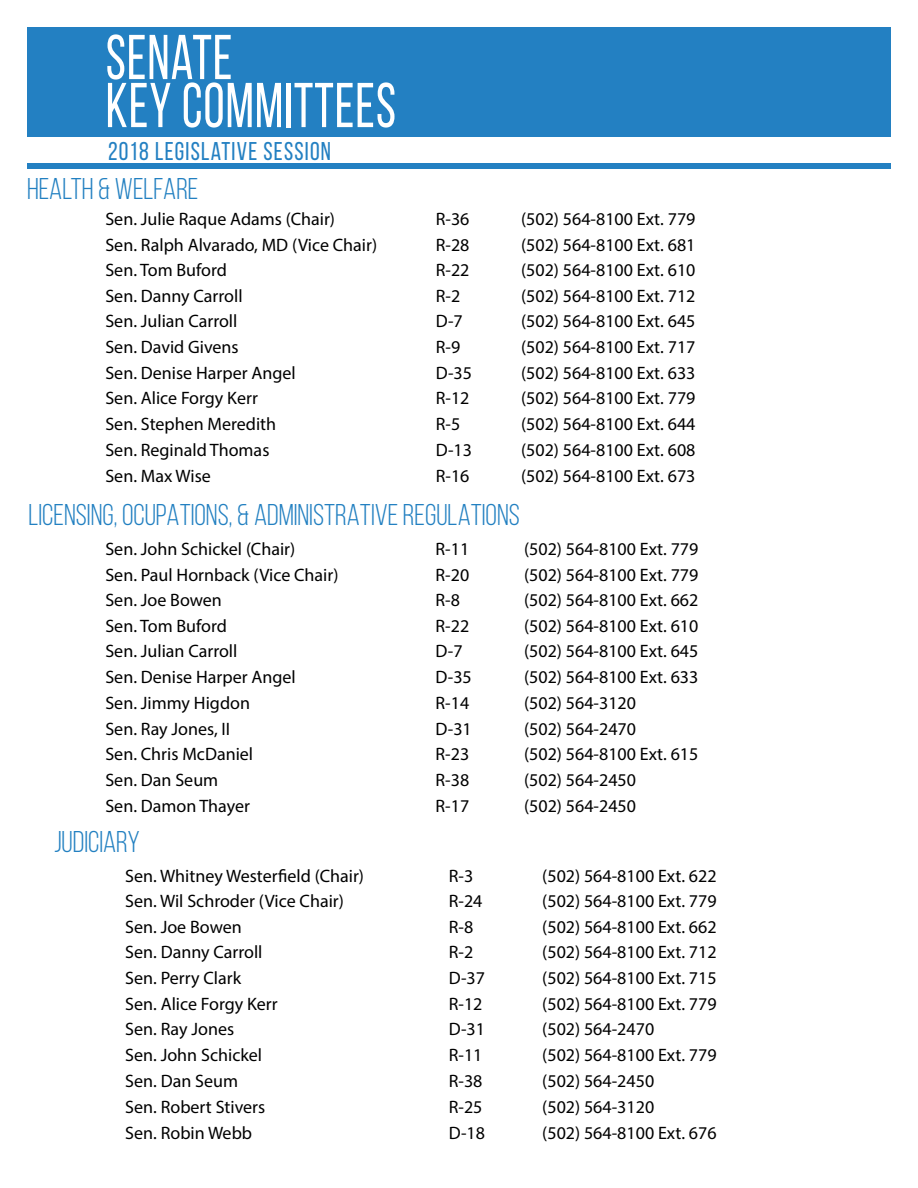
<style>
.page{position:relative;width:918px;height:1188px;background:#fff}
.page>*{position:absolute;margin:0;border:0;box-sizing:border-box;transform-origin:0 0}
.t1{font:63.15px/48px "Bebas Neue";letter-spacing:.02em;color:#fff;scale:.85 1}
.t2{font:30px "Bebas Neue";color:#2280c1}
.t3{font:25.65px "Bebas Neue";letter-spacing:.05em;color:#2380c2;scale:.96 1}
.t4{font:18px "Myriad Pro";color:#000}
</style>
<div class="page">
<div style="left:27px;top:27px;width:864px;height:141px;background:#2380c2"></div>
<div style="left:19px;top:137px;width:873px;height:25px;background:#fff"></div>
<h1 class="t1" style="left:106px;top:33px;width:343px">SENATE<br>KEY COMMITTEES</h1>
<h3 class="t3" style="left:108px;top:137px;width:234px">2018 LEGISLATIVE SESSION</h3>
<h2 class="t2" style="left:27px;top:173px;width:173px">HEALTH &amp; WELFARE</h2>
<p class="t4" style="left:105px;top:208px;width:231px">Sen. Julie Raque Adams (Chair)</p>
<p class="t4" style="left:436px;top:208px;width:35px">R-36</p>
<p class="t4" style="left:521px;top:208px;width:176px">(502) 564-8100 Ext. 779</p>
<p class="t4" style="left:105px;top:234px;width:273px">Sen. Ralph Alvarado, MD (Vice Chair)</p>
<p class="t4" style="left:436px;top:234px;width:35px">R-28</p>
<p class="t4" style="left:521px;top:234px;width:176px">(502) 564-8100 Ext. 681</p>
<p class="t4" style="left:105px;top:259px;width:123px">Sen. Tom Buford</p>
<p class="t4" style="left:436px;top:259px;width:35px">R-22</p>
<p class="t4" style="left:521px;top:259px;width:176px">(502) 564-8100 Ext. 610</p>
<p class="t4" style="left:105px;top:285px;width:139px">Sen. Danny Carroll</p>
<p class="t4" style="left:436px;top:285px;width:26px">R-2</p>
<p class="t4" style="left:521px;top:285px;width:176px">(502) 564-8100 Ext. 712</p>
<p class="t4" style="left:105px;top:310px;width:134px">Sen. Julian Carroll</p>
<p class="t4" style="left:436px;top:310px;width:28px">D-7</p>
<p class="t4" style="left:521px;top:310px;width:176px">(502) 564-8100 Ext. 645</p>
<p class="t4" style="left:105px;top:336px;width:135px">Sen. David Givens</p>
<p class="t4" style="left:436px;top:336px;width:26px">R-9</p>
<p class="t4" style="left:521px;top:336px;width:176px">(502) 564-8100 Ext. 717</p>
<p class="t4" style="left:105px;top:362px;width:192px">Sen. Denise Harper Angel</p>
<p class="t4" style="left:436px;top:362px;width:38px">D-35</p>
<p class="t4" style="left:521px;top:362px;width:176px">(502) 564-8100 Ext. 633</p>
<p class="t4" style="left:105px;top:387px;width:154px">Sen. Alice Forgy Kerr</p>
<p class="t4" style="left:436px;top:387px;width:35px">R-12</p>
<p class="t4" style="left:521px;top:387px;width:176px">(502) 564-8100 Ext. 779</p>
<p class="t4" style="left:105px;top:413px;width:172px">Sen. Stephen Meredith</p>
<p class="t4" style="left:436px;top:413px;width:26px">R-5</p>
<p class="t4" style="left:521px;top:413px;width:176px">(502) 564-8100 Ext. 644</p>
<p class="t4" style="left:105px;top:439px;width:166px">Sen. Reginald Thomas</p>
<p class="t4" style="left:436px;top:439px;width:38px">D-13</p>
<p class="t4" style="left:521px;top:439px;width:176px">(502) 564-8100 Ext. 608</p>
<p class="t4" style="left:105px;top:465px;width:107px">Sen. Max Wise</p>
<p class="t4" style="left:436px;top:465px;width:35px">R-16</p>
<p class="t4" style="left:521px;top:465px;width:176px">(502) 564-8100 Ext. 673</p>
<h2 class="t2" style="left:28px;top:498px;width:493px">LICENSING, OCUPATIONS, &amp; ADMINISTRATIVE REGULATIONS</h2>
<p class="t4" style="left:105px;top:538px;width:191px">Sen. John Schickel (Chair)</p>
<p class="t4" style="left:436px;top:538px;width:35px">R-11</p>
<p class="t4" style="left:524px;top:538px;width:176px">(502) 564-8100 Ext. 779</p>
<p class="t4" style="left:105px;top:564px;width:235px">Sen. Paul Hornback (Vice Chair)</p>
<p class="t4" style="left:436px;top:564px;width:35px">R-20</p>
<p class="t4" style="left:524px;top:564px;width:176px">(502) 564-8100 Ext. 779</p>
<p class="t4" style="left:105px;top:589px;width:118px">Sen. Joe Bowen</p>
<p class="t4" style="left:436px;top:589px;width:26px">R-8</p>
<p class="t4" style="left:524px;top:589px;width:176px">(502) 564-8100 Ext. 662</p>
<p class="t4" style="left:105px;top:615px;width:123px">Sen. Tom Buford</p>
<p class="t4" style="left:436px;top:615px;width:35px">R-22</p>
<p class="t4" style="left:524px;top:615px;width:176px">(502) 564-8100 Ext. 610</p>
<p class="t4" style="left:105px;top:640px;width:134px">Sen. Julian Carroll</p>
<p class="t4" style="left:436px;top:640px;width:28px">D-7</p>
<p class="t4" style="left:524px;top:640px;width:176px">(502) 564-8100 Ext. 645</p>
<p class="t4" style="left:105px;top:666px;width:192px">Sen. Denise Harper Angel</p>
<p class="t4" style="left:436px;top:666px;width:38px">D-35</p>
<p class="t4" style="left:524px;top:666px;width:176px">(502) 564-8100 Ext. 633</p>
<p class="t4" style="left:105px;top:692px;width:146px">Sen. Jimmy Higdon</p>
<p class="t4" style="left:436px;top:692px;width:35px">R-14</p>
<p class="t4" style="left:524px;top:692px;width:113px">(502) 564-3120</p>
<p class="t4" style="left:105px;top:717px;width:126px">Sen. Ray Jones, II</p>
<p class="t4" style="left:436px;top:717px;width:38px">D-31</p>
<p class="t4" style="left:524px;top:717px;width:113px">(502) 564-2470</p>
<p class="t4" style="left:105px;top:743px;width:149px">Sen. Chris McDaniel</p>
<p class="t4" style="left:436px;top:743px;width:35px">R-23</p>
<p class="t4" style="left:524px;top:743px;width:176px">(502) 564-8100 Ext. 615</p>
<p class="t4" style="left:105px;top:769px;width:114px">Sen. Dan Seum</p>
<p class="t4" style="left:436px;top:769px;width:35px">R-38</p>
<p class="t4" style="left:524px;top:769px;width:113px">(502) 564-2450</p>
<p class="t4" style="left:105px;top:795px;width:146px">Sen. Damon Thayer</p>
<p class="t4" style="left:436px;top:795px;width:35px">R-17</p>
<p class="t4" style="left:524px;top:795px;width:113px">(502) 564-2450</p>
<h2 class="t2" style="left:54px;top:825px;width:88px">JUDICIARY</h2>
<p class="t4" style="left:125px;top:865px;width:240px">Sen. Whitney Westerfield (Chair)</p>
<p class="t4" style="left:449px;top:865px;width:26px">R-3</p>
<p class="t4" style="left:542px;top:865px;width:176px">(502) 564-8100 Ext. 622</p>
<p class="t4" style="left:125px;top:890px;width:220px">Sen. Wil Schroder (Vice Chair)</p>
<p class="t4" style="left:449px;top:890px;width:35px">R-24</p>
<p class="t4" style="left:542px;top:890px;width:176px">(502) 564-8100 Ext. 779</p>
<p class="t4" style="left:125px;top:916px;width:118px">Sen. Joe Bowen</p>
<p class="t4" style="left:449px;top:916px;width:26px">R-8</p>
<p class="t4" style="left:542px;top:916px;width:176px">(502) 564-8100 Ext. 662</p>
<p class="t4" style="left:125px;top:941px;width:139px">Sen. Danny Carroll</p>
<p class="t4" style="left:449px;top:941px;width:26px">R-2</p>
<p class="t4" style="left:542px;top:941px;width:176px">(502) 564-8100 Ext. 712</p>
<p class="t4" style="left:125px;top:967px;width:118px">Sen. Perry Clark</p>
<p class="t4" style="left:449px;top:967px;width:38px">D-37</p>
<p class="t4" style="left:542px;top:967px;width:176px">(502) 564-8100 Ext. 715</p>
<p class="t4" style="left:125px;top:992px;width:154px">Sen. Alice Forgy Kerr</p>
<p class="t4" style="left:449px;top:992px;width:35px">R-12</p>
<p class="t4" style="left:542px;top:992px;width:176px">(502) 564-8100 Ext. 779</p>
<p class="t4" style="left:125px;top:1018px;width:110px">Sen. Ray Jones</p>
<p class="t4" style="left:449px;top:1018px;width:38px">D-31</p>
<p class="t4" style="left:542px;top:1018px;width:113px">(502) 564-2470</p>
<p class="t4" style="left:125px;top:1044px;width:138px">Sen. John Schickel</p>
<p class="t4" style="left:449px;top:1044px;width:35px">R-11</p>
<p class="t4" style="left:542px;top:1044px;width:176px">(502) 564-8100 Ext. 779</p>
<p class="t4" style="left:125px;top:1070px;width:114px">Sen. Dan Seum</p>
<p class="t4" style="left:449px;top:1070px;width:35px">R-38</p>
<p class="t4" style="left:542px;top:1070px;width:113px">(502) 564-2450</p>
<p class="t4" style="left:125px;top:1096px;width:142px">Sen. Robert Stivers</p>
<p class="t4" style="left:449px;top:1096px;width:35px">R-25</p>
<p class="t4" style="left:542px;top:1096px;width:113px">(502) 564-3120</p>
<p class="t4" style="left:125px;top:1122px;width:128px">Sen. Robin Webb</p>
<p class="t4" style="left:449px;top:1122px;width:38px">D-18</p>
<p class="t4" style="left:542px;top:1122px;width:176px">(502) 564-8100 Ext. 676</p>
</div>
